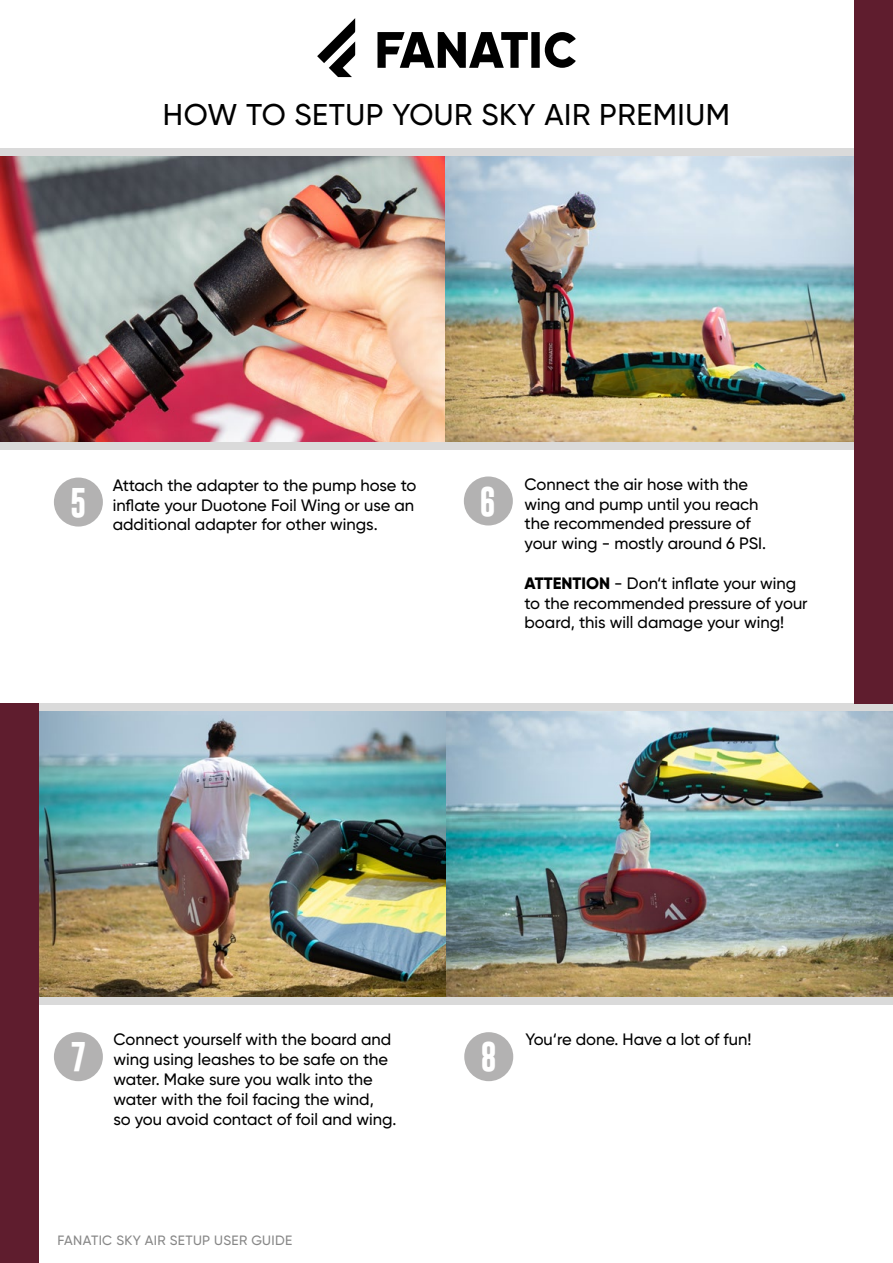
<style>
.page{position:relative;width:893px;height:1263px;background:#fff}
.page>*{position:absolute;margin:0;border:0;box-sizing:border-box;transform-origin:0 0}
.t1{font:500 30px "Gilroy";letter-spacing:.02em;color:#000}
.t2{font:700 30px "Gobold";color:#fff}
.t3{font:500 16.5px/19.8px "Gilroy";color:#000}
.t4{font:500 13.5px "Gilroy";letter-spacing:.025em;color:#878787}
.s1{font-weight:800}
</style>
<div class="page">
<div style="left:0;top:149px;width:893px;height:301px;background:#dadada"></div>
<div style="left:0;top:703px;width:893px;height:302px;background:#dadada"></div>
<div style="left:54px;top:478px;width:49px;height:48px;background:#b3b2b2;border-radius:50%"></div>
<div style="left:464px;top:476px;width:49px;height:49px;background:#b3b2b2;border-radius:50%"></div>
<img style="left:0;top:157px;width:855px;height:285px">
<img style="left:38px;top:711px;width:855px;height:285px">
<div style="left:0;top:703px;width:38px;height:560px;background:#5f1d2e"></div>
<div style="left:855px;top:0;width:38px;height:703px;background:#5f1d2e"></div>
<div style="left:54px;top:1032px;width:49px;height:49px;background:#b3b2b2;border-radius:50%"></div>
<div style="left:464px;top:1032px;width:49px;height:49px;background:#b3b2b2;border-radius:50%"></div>
<svg style="left:317px;top:18px;width:259px;height:59px"></svg>
<h1 class="t1" style="left:163px;top:96px;width:569px">HOW TO SETUP YOUR SKY AIR PREMIUM</h1>
<p class="t3" style="left:113px;top:475px;width:305px">Attach the adapter to the pump hose to inflate your Duotone Foil Wing or use an additional adapter for other wings.</p>
<h1 class="t2" style="left:70px;top:483px;width:18px">5</h1>
<h1 class="t2" style="left:479px;top:482px;width:18px">6</h1>
<p class="t3" style="left:524px;top:474px;width:243px">Connect the air hose with the wing and pump until you reach the recommended pressure of your wing - mostly around 6 PSI.</p>
<p class="t3" style="left:524px;top:573px;width:285px"><span class="s1">ATTENTION</span> - Don‘t inflate your wing to the recommended pressure of your board, this will damage your wing!</p>
<p class="t3" style="left:113px;top:1029px;width:285px">Connect yourself with the board and wing using leashes to be safe on the water. Make sure you walk into the water with the foil facing the wind,<br>so you avoid contact of foil and wing.</p>
<p class="t3" style="left:525px;top:1029px;width:228px">You‘re done. Have a lot of fun!</p>
<h1 class="t2" style="left:70px;top:1037px;width:18px">7</h1>
<h1 class="t2" style="left:481px;top:1037px;width:18px">8</h1>
<p class="t4" style="left:57px;top:1232px;width:236px">FANATIC SKY AIR SETUP USER GUIDE</p>
</div>
